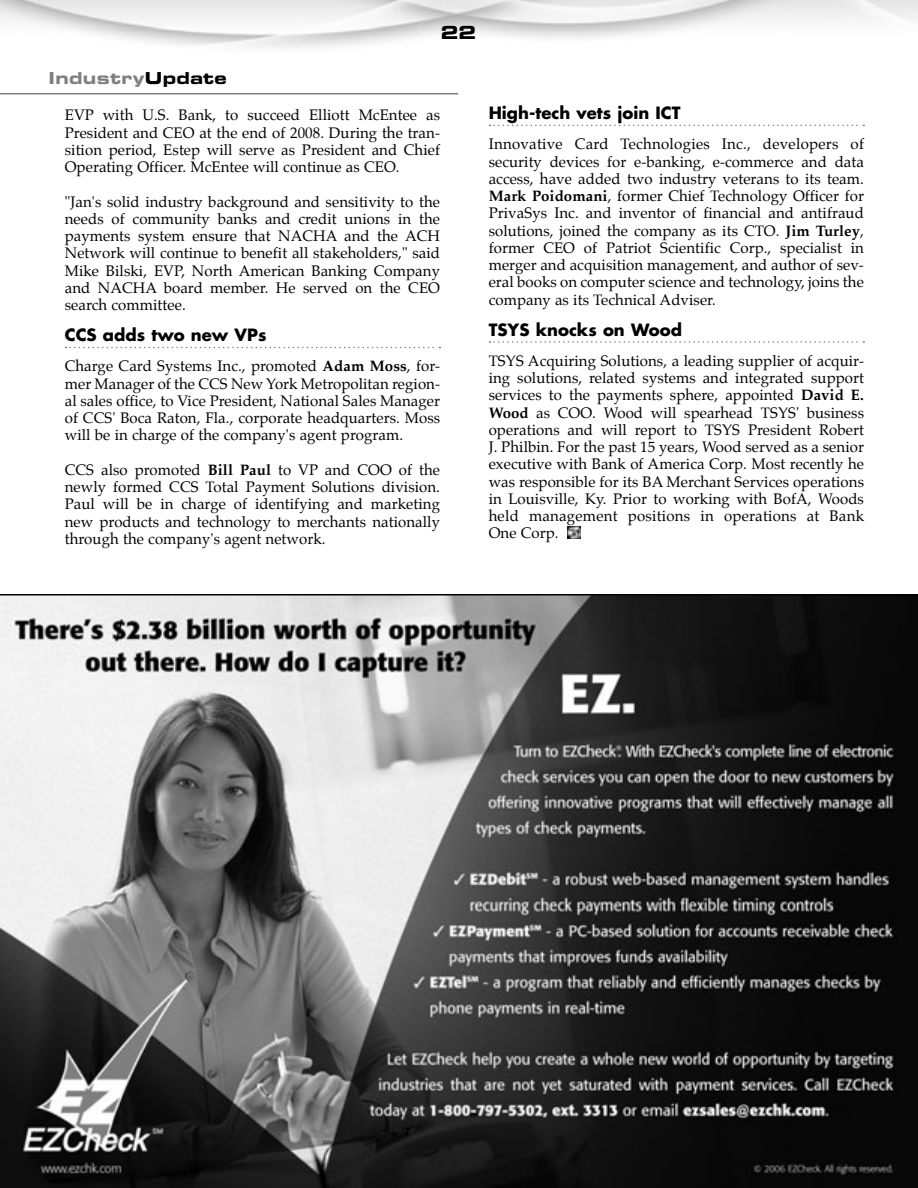
<style>
.page{position:relative;width:918px;height:1188px;background:#fff}
.page>*{position:absolute;margin:0;border:0;box-sizing:border-box;transform-origin:0 0}
.t1{font:18px "Eurostile Bold Extended Two";color:#000}
.t2{font:700 16.5px "Futura";color:#000}
.t3{font:16.5px "Eurostile Bold Extended Two";letter-spacing:.02em;color:#7f7f7f}
.t4{font:15px/17.2px "Palatino";letter-spacing:.005em;color:#000;text-align:justify}
.s1{color:#000}
.s2{font-weight:700}
</style>
<div class="page">
<hr style="left:0;top:93px;width:458px;height:1px;background:#7f7f7f">
<img style="left:0;top:596px;width:918px;height:591px">
<hr style="left:0;top:594px;width:918px;height:2px;background:#000">
<svg style="left:66px;top:347px;width:374px;height:1px"></svg>
<svg style="left:489px;top:125px;width:375px;height:1px"></svg>
<svg style="left:489px;top:341px;width:375px;height:2px"></svg>
<img style="left:567px;top:526px;width:14px;height:12px">
<p class="t1" style="left:441px;top:26px;width:37px">22</p>
<p class="t3" style="left:49px;top:73px;width:180px">Industry<span class="s1">Update</span></p>
<p class="t4" style="left:65px;top:108px;width:377px">EVP with U.S. Bank, to succeed Elliott McEntee as President and CEO at the end of 2008. During the tran&shy;sition period, Estep will serve as President and Chief Operating Officer. McEntee will continue as CEO.</p>
<p class="t4" style="left:65px;top:194px;width:377px">"Jan's solid industry background and sensitivity to the needs of community banks and credit unions in the payments system ensure that NACHA and the ACH Network will continue to benefit all stakeholders," said Mike Bilski, EVP, North American Banking Company and NACHA board member. He served on the CEO search committee.</p>
<p class="t2" style="left:65px;top:327px;width:203px">CCS adds two new VPs</p>
<p class="t4" style="left:65px;top:359px;width:377px">Charge Card Systems Inc., promoted <span class="s2">Adam Moss</span>, for&shy;mer Manager of the CCS New York Metropolitan region&shy;al sales office, to Vice President, National Sales Manager of CCS' Boca Raton, Fla., corporate headquarters. Moss will be in charge of the company's agent program.</p>
<p class="t4" style="left:65px;top:462px;width:377px">CCS also promoted <span class="s2">Bill Paul</span> to VP and COO of the newly formed CCS Total Payment Solutions division.<br>Paul will be in charge of identifying and marketing new products and technology to merchants nationally through the company's agent network.</p>
<p class="t2" style="left:489px;top:105px;width:193px">High-tech vets join ICT</p>
<p class="t4" style="left:489px;top:137px;width:377px">Innovative Card Technologies Inc., developers of security devices for e-banking, e-commerce and data access, have added two industry veterans to its team.<br><span class="s2">Mark Poidomani</span>, former Chief Technology Officer for PrivaSys Inc. and inventor of financial and antifraud solutions, joined the company as its CTO. <span class="s2">Jim Turley</span>, former CEO of Patriot Scientific Corp., specialist in merger and acquisition management, and author of sev&shy;eral books on computer science and technology, joins the company as its Technical Adviser.</p>
<p class="t2" style="left:489px;top:322px;width:195px">TSYS knocks on Wood</p>
<p class="t4" style="left:489px;top:353px;width:377px">TSYS Acquiring Solutions, a leading supplier of acquir&shy;ing solutions, related systems and integrated support services to the payments sphere, appointed <span class="s2">David E.<br>Wood</span> as COO. Wood will spearhead TSYS' business operations and will report to TSYS President Robert J. Philbin. For the past 15 years, Wood served as a senior executive with Bank of America Corp. Most recently he was responsible for its BA Merchant Services operations in Louisville, Ky. Prior to working with BofA, Woods held management positions in operations at Bank One Corp.</p>
</div>
